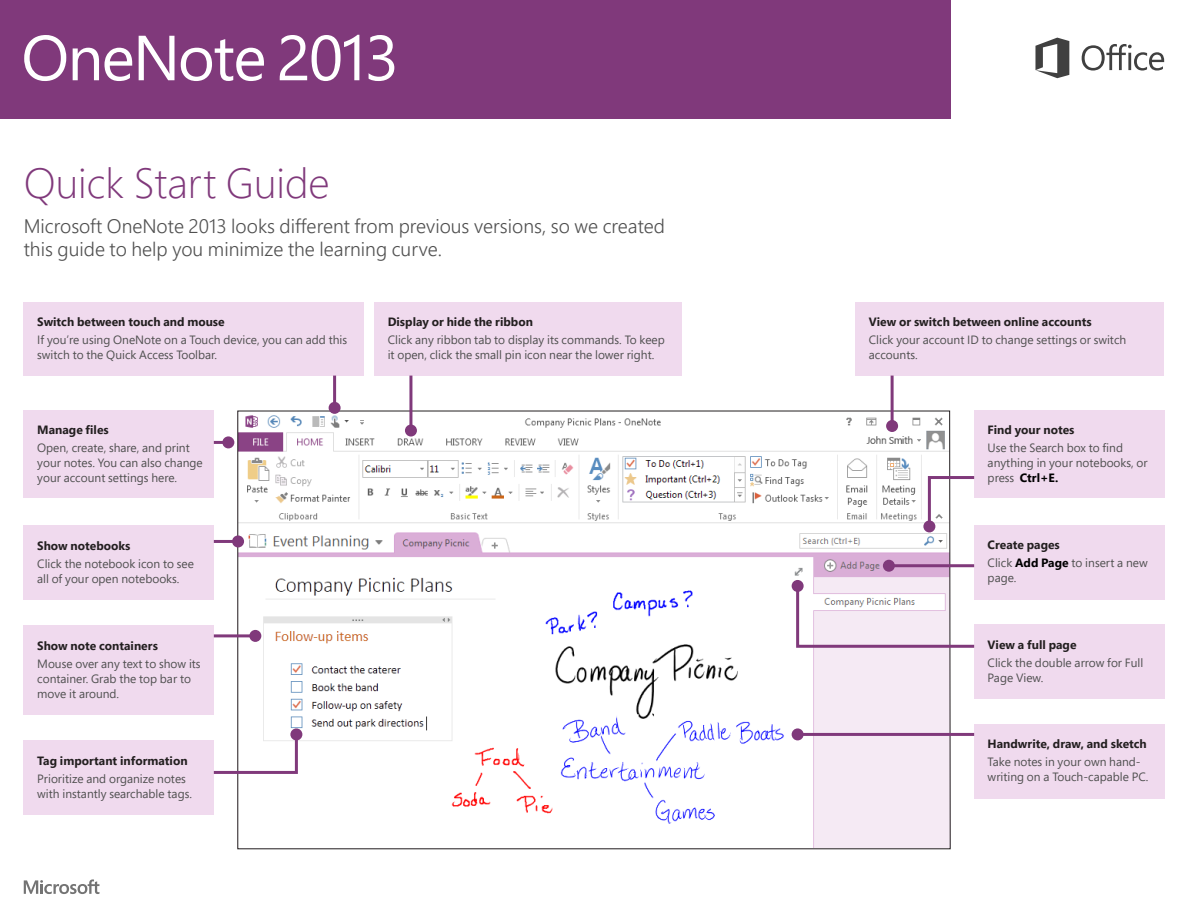
<style>
.page{position:relative;width:1188px;height:918px;background:#fff}
.page>*{position:absolute;margin:0;border:0;box-sizing:border-box;transform-origin:0 0}
.t1{font:300 42px "Segoe Pro";color:#80397b}
.t2{font:300 19.5px/23.4px "Segoe Pro";color:#505050}
.t3{font:12px/15px "Segoe Pro";color:#505050}
.t4{font:700 12px "Segoe Pro";color:#231f20}
.s1{font-weight:700;color:#000}
</style>
<div class="page">
<svg style="left:237px;top:411px;width:714px;height:438px"></svg>
<div style="left:24px;top:302px;width:340px;height:73px;background:#f0daee"></div>
<div style="left:374px;top:302px;width:308px;height:73px;background:#f0daee"></div>
<div style="left:855px;top:302px;width:309px;height:73px;background:#f0daee"></div>
<div style="left:24px;top:410px;width:190px;height:88px;background:#f0daee"></div>
<div style="left:974px;top:410px;width:190px;height:88px;background:#f0daee"></div>
<div style="left:24px;top:526px;width:190px;height:74px;background:#f0daee"></div>
<div style="left:974px;top:625px;width:190px;height:74px;background:#f0daee"></div>
<div style="left:24px;top:625px;width:190px;height:90px;background:#f0daee"></div>
<div style="left:974px;top:525px;width:190px;height:75px;background:#f0daee"></div>
<div style="left:24px;top:741px;width:190px;height:74px;background:#f0daee"></div>
<div style="left:0;top:0;width:950px;height:119px;background:#80397b"></div>
<svg style="left:24px;top:879px;width:75px;height:15px"></svg>
<svg style="left:1082px;top:44px;width:82px;height:27px"></svg>
<svg style="left:1035px;top:38px;width:34px;height:40px"></svg>
<svg style="left:24px;top:35px;width:42px;height:46px"></svg>
<svg style="left:73px;top:48px;width:59px;height:33px"></svg>
<svg style="left:139px;top:36px;width:35px;height:44px"></svg>
<svg style="left:181px;top:39px;width:83px;height:42px"></svg>
<svg style="left:280px;top:35px;width:79px;height:46px"></svg>
<svg style="left:369px;top:35px;width:25px;height:46px"></svg>
<hr style="left:333px;top:376px;width:3px;height:32px;background:#80397b">
<div style="left:329px;top:402px;width:12px;height:12px;background:#80397b;border-radius:50%"></div>
<hr style="left:409px;top:376px;width:3px;height:55px;background:#80397b">
<div style="left:405px;top:425px;width:12px;height:12px;background:#80397b;border-radius:50%"></div>
<hr style="left:891px;top:376px;width:3px;height:50px;background:#80397b">
<div style="left:886px;top:420px;width:12px;height:12px;background:#80397b;border-radius:50%"></div>
<hr style="left:214px;top:441px;width:14px;height:3px;background:#80397b">
<div style="left:222px;top:436px;width:12px;height:12px;background:#80397b;border-radius:50%"></div>
<svg style="left:926px;top:475px;width:49px;height:54px"></svg>
<div style="left:923px;top:520px;width:12px;height:12px;background:#80397b;border-radius:50%"></div>
<hr style="left:889px;top:564px;width:85px;height:3px;background:#80397b">
<div style="left:883px;top:560px;width:12px;height:12px;background:#80397b;border-radius:50%"></div>
<svg style="left:795px;top:583px;width:182px;height:66px"></svg>
<div style="left:792px;top:580px;width:12px;height:12px;background:#80397b;border-radius:50%"></div>
<hr style="left:214px;top:540px;width:24px;height:3px;background:#80397b">
<div style="left:232px;top:535px;width:12px;height:12px;background:#80397b;border-radius:50%"></div>
<hr style="left:214px;top:634px;width:41px;height:3px;background:#80397b">
<div style="left:249px;top:630px;width:12px;height:12px;background:#80397b;border-radius:50%"></div>
<div style="left:974px;top:724px;width:190px;height:75px;background:#f0daee"></div>
<svg style="left:211px;top:731px;width:88px;height:44px"></svg>
<div style="left:290px;top:728px;width:12px;height:12px;background:#80397b;border-radius:50%"></div>
<hr style="left:798px;top:733px;width:176px;height:3px;background:#80397b">
<div style="left:792px;top:728px;width:12px;height:12px;background:#80397b;border-radius:50%"></div>
<p class="t1" style="left:24px;top:154px;width:308px">Quick Start Guide</p>
<p class="t2" style="left:24px;top:214px;width:643px">Microsoft OneNote 2013 looks different from previous versions, so we created this guide to help you minimize the learning curve.</p>
<p class="t4" style="left:37px;top:313px;width:189px">Switch between touch and mouse</p>
<p class="t3" style="left:37px;top:332px;width:311px">If you’re using OneNote on a Touch device, you can add this switch to the Quick Access Toolbar.</p>
<p class="t4" style="left:37px;top:421px;width:73px">Manage files</p>
<p class="t3" style="left:37px;top:440px;width:167px">Open, create, share, and print your notes. You can also change your account settings here.</p>
<p class="t4" style="left:37px;top:537px;width:95px">Show notebooks</p>
<p class="t3" style="left:37px;top:556px;width:158px">Click the notebook icon to see all of your open notebooks.</p>
<p class="t4" style="left:37px;top:637px;width:122px">Show note containers</p>
<p class="t3" style="left:37px;top:655px;width:165px">Mouse over any text to show its container. Grab the top bar to move it around.</p>
<p class="t4" style="left:37px;top:752px;width:152px">Tag important information</p>
<p class="t3" style="left:37px;top:771px;width:156px">Prioritize and organize notes with instantly searchable tags.</p>
<p class="t4" style="left:388px;top:313px;width:147px">Display or hide the ribbon</p>
<p class="t3" style="left:388px;top:332px;width:279px">Click any ribbon tab to display its commands. To keep it open, click the small pin icon near the lower right.</p>
<p class="t4" style="left:869px;top:313px;width:224px">View or switch between online accounts</p>
<p class="t3" style="left:869px;top:332px;width:259px">Click your account ID to change settings or switch accounts.</p>
<p class="t4" style="left:988px;top:421px;width:88px">Find your notes</p>
<p class="t3" style="left:988px;top:440px;width:162px">Use the Search box to find anything in your notebooks, or press <span class="s1">Ctrl+E.</span></p>
<p class="t4" style="left:988px;top:537px;width:74px">Create pages</p>
<p class="t3" style="left:988px;top:555px;width:162px">Click <span class="s1">Add Page</span> to insert a new page.</p>
<p class="t4" style="left:988px;top:636px;width:90px">View a full page</p>
<p class="t3" style="left:988px;top:655px;width:157px">Click the double arrow for Full<br>Page View.</p>
<p class="t4" style="left:988px;top:736px;width:161px">Handwrite, draw, and sketch</p>
<p class="t3" style="left:988px;top:754px;width:162px">Take notes in your own hand&shy;writing on a Touch-capable PC.</p>
</div>
